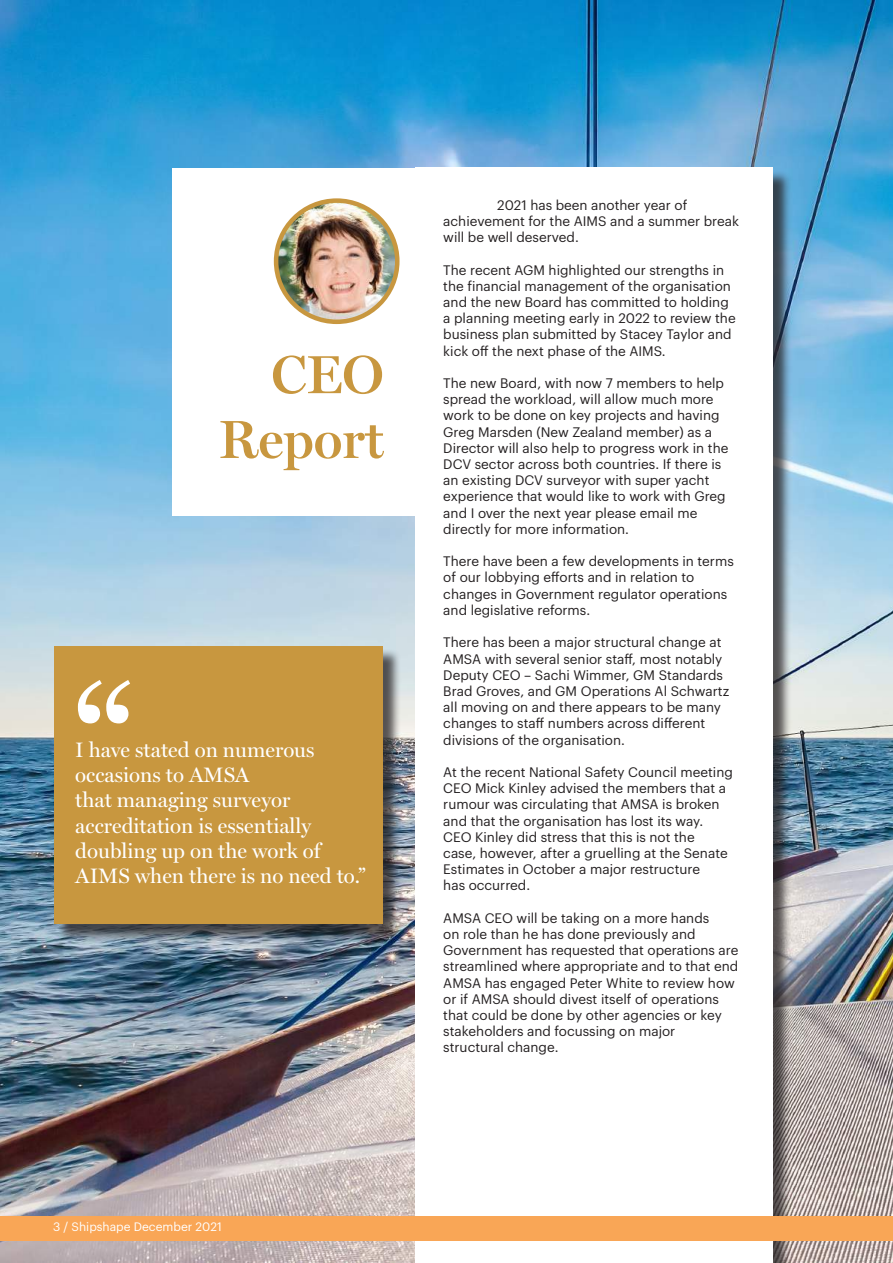
<style>
.page{position:relative;width:893px;height:1263px;background:#fff}
.page>*{position:absolute;margin:0;border:0;box-sizing:border-box;transform-origin:0 0}
.t1{font:168px "Miller Display";color:#fff}
.t2{font:600 54px/64.8px "Miller Display";color:#c8973f;text-align:right}
.t3{font:21px/25.2px "Miller Display";color:#fff}
.t4{font:13.5px/16.2px "Graphik";color:#231f20}
.t5{font:12px "Graphik";color:#fff}
</style>
<div class="page">
<img style="left:0;top:0;width:893px;height:1262px">
<div style="left:418px;top:170px;width:374px;height:1093px;background:#231f20;opacity:.75"></div>
<div style="left:416px;top:168px;width:357px;height:1095px;background:#fff"></div>
<div style="left:172px;top:168px;width:347px;height:348px;background:#fff"></div>
<img style="left:276px;top:201px;width:121px;height:121px;border-radius:61px">
<div style="left:274px;top:198px;width:125px;height:126px;border:4px solid #c8973f;border-radius:50%"></div>
<div style="left:0;top:1216px;width:893px;height:25px;background:#f9a656"></div>
<div style="left:56px;top:649px;width:345px;height:293px;background:#231f20;opacity:.75"></div>
<div style="left:54px;top:646px;width:329px;height:278px;background:#c8973f"></div>
<h2 class="t2" style="left:219px;top:342px;width:166px">CEO<br>Report</h2>
<h1 class="t1" style="left:74px;top:646px;width:61px">“</h1>
<h3 class="t3" style="left:75px;top:737px;width:292px">I have stated on numerous occasions to AMSA<br>that managing surveyor accreditation is essentially doubling up on the work of<br>AIMS when there is no need to.”</h3>
<p class="t4" style="left:443px;top:196px;width:297px;text-indent:54px">2021 has been another year of achievement for the AIMS and a summer break will be well deserved.</p>
<p class="t4" style="left:443px;top:260px;width:294px">The recent AGM highlighted our strengths in the financial management of the organisation and the new Board has committed to holding a planning meeting early in 2022 to review the business plan submitted by Stacey Taylor and kick off the next phase of the AIMS.</p>
<p class="t4" style="left:443px;top:374px;width:287px">The new Board, with now 7 members to help spread the workload, will allow much more work to be done on key projects and having Greg Marsden (New Zealand member) as a Director will also help to progress work in the DCV sector across both countries. If there is an existing DCV surveyor with super yacht experience that would like to work with Greg and I over the next year please email me directly for more information.</p>
<p class="t4" style="left:443px;top:552px;width:292px">There have been a few developments in terms of our lobbying efforts and in relation to changes in Government regulator operations and legislative reforms.</p>
<p class="t4" style="left:443px;top:633px;width:287px">There has been a major structural change at AMSA with several senior staff, most notably Deputy CEO – Sachi Wimmer, GM Standards Brad Groves, and GM Operations Al Schwartz all moving on and there appears to be many changes to staff numbers across different divisions of the organisation.</p>
<p class="t4" style="left:443px;top:763px;width:291px">At the recent National Safety Council meeting CEO Mick Kinley advised the members that a rumour was circulating that AMSA is broken and that the organisation has lost its way.<br>CEO Kinley did stress that this is not the<br>case, however, after a gruelling at the Senate Estimates in October a major restructure<br>has occurred.</p>
<p class="t4" style="left:443px;top:908px;width:297px">AMSA CEO will be taking on a more hands<br>on role than he has done previously and Government has requested that operations are streamlined where appropriate and to that end AMSA has engaged Peter White to review how or if AMSA should divest itself of operations that could be done by other agencies or key stakeholders and focussing on major structural change.</p>
<p class="t5" style="left:53px;top:1218px;width:170px">3 / Shipshape December 2021</p>
</div>
